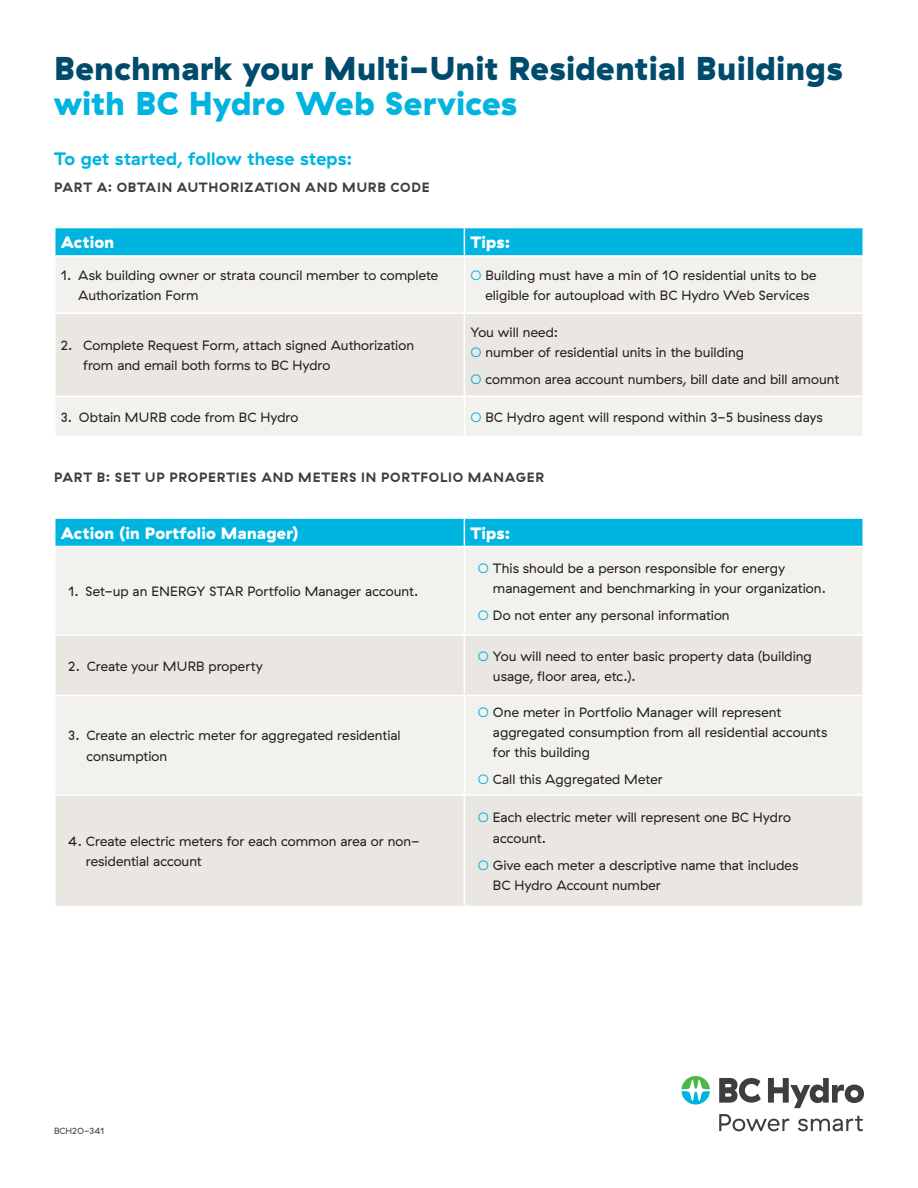
<style>
.page{position:relative;width:918px;height:1188px;background:#fff}
.page>*{position:absolute;margin:0;border:0;box-sizing:border-box;transform-origin:0 0}
.t1{font:900 33px "GT Haptik";letter-spacing:.01em;color:#004b6c}
.t2{font:900 33px "GT Haptik";letter-spacing:.01em;color:#00b4e0}
.t3{font:700 18px "GT Haptik";letter-spacing:.015em;color:#00b4e0}
.t4{font:900 16.5px "GT Haptik";letter-spacing:.01em;color:#fff}
.t5{font:13.5px/20.2px "GT Haptik";color:#231f20}
.t6{font:700 13.5px "GT Haptik";letter-spacing:.055em;color:#3e3e3f}
.t7{font:9px "GT Haptik";color:#3e3e3f}
.s1{color:#00b4e0}
</style>
<div class="page">
<div style="left:56px;top:257px;width:806px;height:179px;background:#f3f1ee"></div>
<div style="left:56px;top:314px;width:806px;height:82px;background:#eae6e2"></div>
<div style="left:55px;top:228px;width:807px;height:27px;background:#00b4e0"></div>
<hr style="left:464px;top:257px;width:1px;height:55px;background:#fff">
<hr style="left:54px;top:312px;width:410px;height:2px;background:#fff">
<hr style="left:464px;top:312px;width:400px;height:2px;background:#fff">
<hr style="left:464px;top:314px;width:1px;height:82px;background:#fff">
<hr style="left:54px;top:396px;width:410px;height:1px;background:#fff">
<hr style="left:464px;top:396px;width:400px;height:1px;background:#fff">
<hr style="left:464px;top:397px;width:1px;height:39px;background:#fff">
<div style="left:56px;top:547px;width:806px;height:87px;background:#f3f1ee"></div>
<svg style="left:56px;top:636px;width:806px;height:270px;background:#edeae6"></svg>
<svg style="left:55px;top:518px;width:808px;height:28px;background:#0ab7e1"></svg>
<hr style="left:862px;top:519px;width:2px;height:27px;background:#fff">
<hr style="left:464px;top:547px;width:1px;height:87px;background:#fff">
<hr style="left:464px;top:636px;width:1px;height:59px;background:#fff">
<hr style="left:54px;top:695px;width:410px;height:1px;background:#fff">
<hr style="left:464px;top:695px;width:400px;height:1px;background:#fff">
<hr style="left:464px;top:696px;width:1px;height:98px;background:#fff">
<hr style="left:54px;top:794px;width:410px;height:2px;background:#fff">
<hr style="left:464px;top:794px;width:400px;height:2px;background:#fff">
<hr style="left:464px;top:796px;width:1px;height:110px;background:#fff">
<svg style="left:681px;top:1076px;width:29px;height:29px"></svg>
<svg style="left:719px;top:1078px;width:42px;height:25px"></svg>
<svg style="left:768px;top:1078px;width:96px;height:30px"></svg>
<svg style="left:719px;top:1114px;width:70px;height:17px"></svg>
<svg style="left:798px;top:1116px;width:65px;height:15px"></svg>
<p class="t1" style="left:54px;top:47px;width:790px">Benchmark your Multi-Unit Residential Buildings</p>
<p class="t2" style="left:54px;top:82px;width:465px">with BC Hydro Web Services</p>
<p class="t3" style="left:54px;top:147px;width:300px">To get started, follow these steps:</p>
<p class="t6" style="left:54px;top:179px;width:377px">PART A: OBTAIN AUTHORIZATION AND MURB CODE</p>
<p class="t4" style="left:61px;top:232px;width:55px">Action</p>
<p class="t4" style="left:470px;top:232px;width:41px">Tips:</p>
<p class="t5" style="left:78px;top:265px;width:362px;text-indent:-17px">1. Ask building owner or strata council member to complete<br>Authorization Form</p>
<p class="t5" style="left:485px;top:265px;width:332px;text-indent:-15px"><span class="s1">○</span> Building must have a min of 10 residential units to be eligible for autoupload with BC Hydro Web Services</p>
<p class="t5" style="left:83px;top:335px;width:332px;text-indent:-22px">2. Complete Request Form, attach signed Authorization from and email both forms to BC Hydro</p>
<p class="t5" style="left:470px;top:322px;width:89px">You will need:</p>
<p class="t5" style="left:470px;top:342px;width:275px"><span class="s1">○</span> number of residential units in the building</p>
<p class="t5" style="left:470px;top:369px;width:370px"><span class="s1">○</span> common area account numbers, bill date and bill amount</p>
<p class="t5" style="left:61px;top:407px;width:239px">3. Obtain MURB code from BC Hydro</p>
<p class="t5" style="left:470px;top:407px;width:354px"><span class="s1">○</span> BC Hydro agent will respond within 3-5 business days</p>
<p class="t6" style="left:54px;top:469px;width:492px">PART B: SET UP PROPERTIES AND METERS IN PORTFOLIO MANAGER</p>
<p class="t4" style="left:61px;top:522px;width:239px">Action (in Portfolio Manager)</p>
<p class="t4" style="left:470px;top:522px;width:41px">Tips:</p>
<p class="t5" style="left:68px;top:581px;width:352px">1. Set-up an ENERGY STAR Portfolio Manager account.</p>
<p class="t5" style="left:493px;top:558px;width:335px;text-indent:-15px"><span class="s1">○</span> This should be a person responsible for energy management and benchmarking in your organization.</p>
<p class="t5" style="left:478px;top:605px;width:253px"><span class="s1">○</span> Do not enter any personal information</p>
<p class="t5" style="left:68px;top:656px;width:196px">2. Create your MURB property</p>
<p class="t5" style="left:493px;top:646px;width:320px;text-indent:-15px"><span class="s1">○</span> You will need to enter basic property data (building usage, floor area, etc.).</p>
<p class="t5" style="left:86px;top:726px;width:316px;text-indent:-18px">3. Create an electric meter for aggregated residential consumption</p>
<p class="t5" style="left:86px;top:831px;width:335px;text-indent:-18px">4. Create electric meters for each common area or non&shy;residential account</p>
<p class="t5" style="left:493px;top:702px;width:336px;text-indent:-15px"><span class="s1">○</span> One meter in Portfolio Manager will represent aggregated consumption from all residential accounts for this building</p>
<p class="t5" style="left:478px;top:770px;width:186px"><span class="s1">○</span> Call this Aggregated Meter</p>
<p class="t5" style="left:493px;top:808px;width:299px;text-indent:-15px"><span class="s1">○</span> Each electric meter will represent one BC Hydro account.</p>
<p class="t5" style="left:493px;top:855px;width:307px;text-indent:-15px"><span class="s1">○</span> Give each meter a descriptive name that includes<br>BC Hydro Account number</p>
<p class="t7" style="left:54px;top:1126px;width:52px">BCH20-341</p>
</div>
